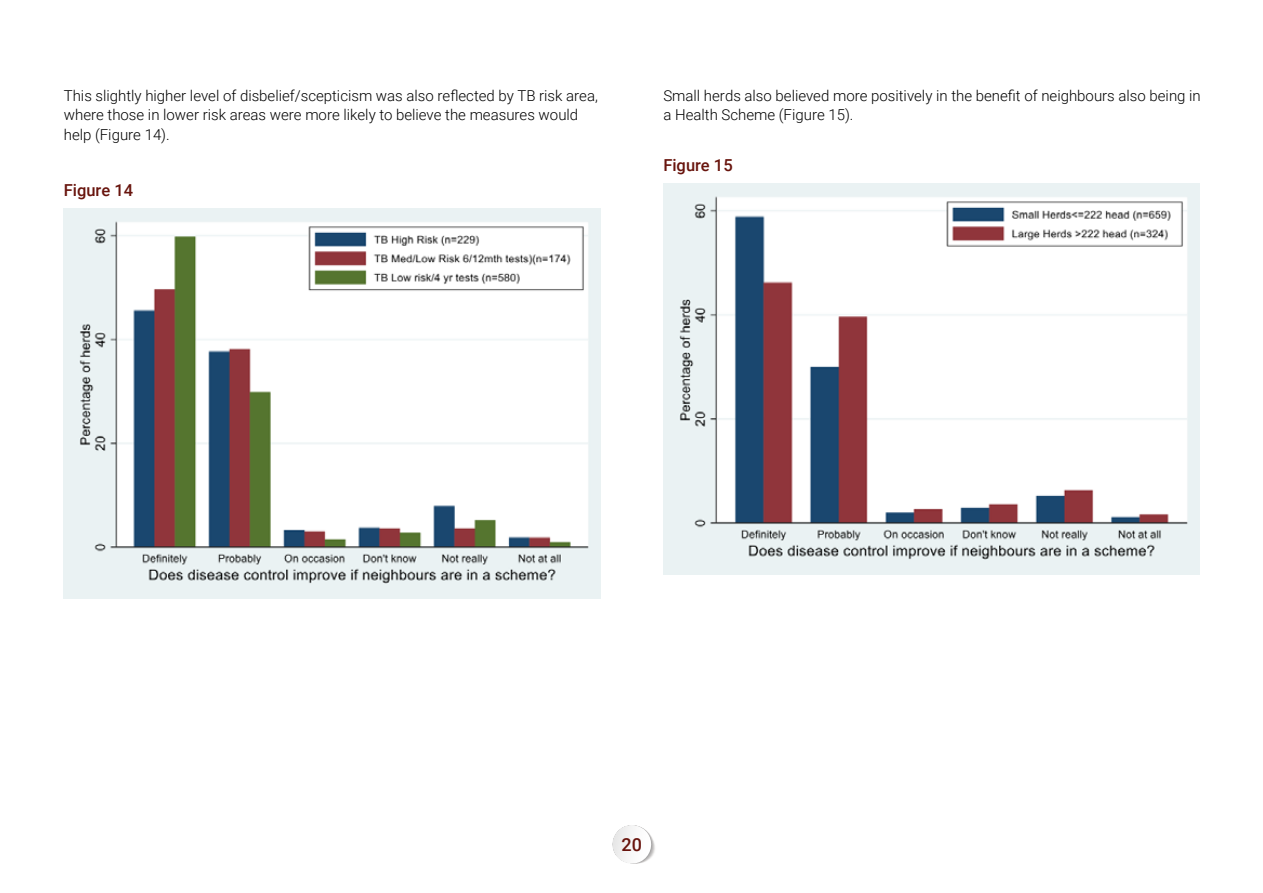
<style>
.page{position:relative;width:1263px;height:893px;background:#fff}
.page>*{position:absolute;margin:0;border:0;box-sizing:border-box;transform-origin:0 0}
.t1{font:500 18px "Roboto";color:#68140d}
.t2{font:500 16.5px "Roboto";color:#68140d}
.t3{font:300 15px/19.5px "Roboto";color:#000}
</style>
<div class="page">
<svg style="left:612px;top:825px;width:43px;height:39px"></svg>
<img style="left:64px;top:208px;width:536px;height:391px">
<img style="left:663px;top:184px;width:537px;height:390px">
<p class="t3" style="left:64px;top:85px;width:536px">This slightly higher level of disbelief/scepticism was also reflected by TB risk area, where those in lower risk areas were more likely to believe the measures would help (Figure 14).</p>
<p class="t3" style="left:663px;top:85px;width:539px">Small herds also believed more positively in the benefit of neighbours also being in a Health Scheme (Figure 15).</p>
<p class="t2" style="left:64px;top:178px;width:71px">Figure 14</p>
<p class="t2" style="left:663px;top:154px;width:71px">Figure 15</p>
<p class="t1" style="left:621px;top:832px;width:22px">20</p>
</div>
